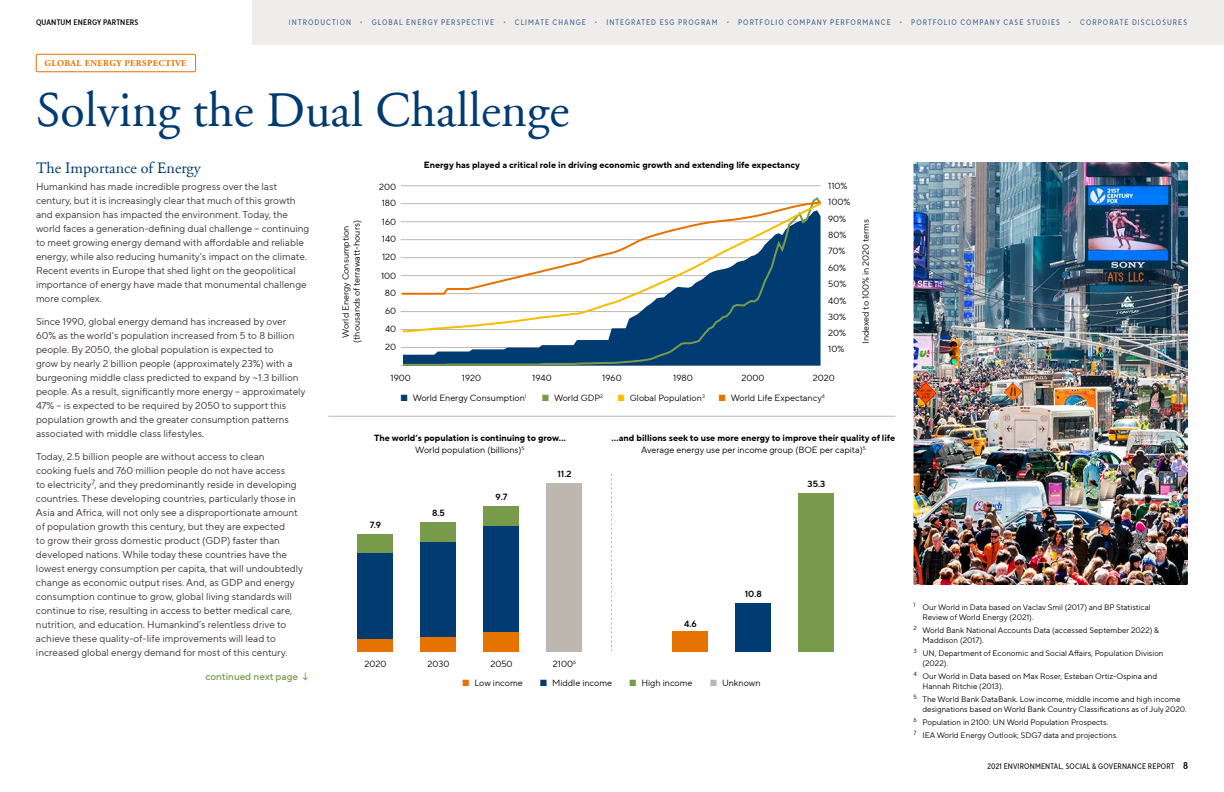
<style>
.page{position:relative;width:1224px;height:792px;background:#fff}
.page>*{position:absolute;margin:0;border:0;box-sizing:border-box;transform-origin:0 0}
.t1{font:50px "Adobe Garamond";color:#003b71}
.t2{font:16px "Adobe Garamond";color:#003b71}
.t3{font:10px/14px "TT Norms Pro";color:#372f2d}
.t4{font:500 10px "TT Norms Pro";color:#779b4b}
.t5{font:9px/15.9px "TT Norms Pro";color:#000}
.t6{font:700 9px/12px "TT Norms Pro";color:#000;text-align:center}
.t7{font:9px "TT Norms Pro Dm Bd";color:#000}
.t8{font:700 9px "Adobe Garamond";letter-spacing:.04em;color:#e67200}
.t9{font:8px/10px "TT Norms Pro";color:#000}
.t10{font:8px "TT Norms Pro Cond";letter-spacing:.135em;color:#3e5e8d}
.t11{font:8px "TT Norms Pro Cond";letter-spacing:.025em;color:#000}
.t12{font:8px "TT Norms Pro Cond Dm Bd";letter-spacing:.025em;color:#000}
.t13{font:5.2px "TT Norms Pro";color:#000}
.s1{color:#779b4b}
.s2{color:#f6bd00}
.s3{color:#003b71}
.s4{color:#e67200}
.s5{font-weight:400}
.s6{color:#bdb7b0}
.s7{font-family:"TT Norms Pro Cond Dm Bd";font-size:10px}
</style>
<div class="page">
<div style="left:252px;top:0;width:972px;height:45px;background:#eeedec"></div>
<div style="left:36px;top:54px;width:160px;height:18px;border:1px solid #e67200"></div>
<div style="left:357px;top:639px;width:36px;height:12px;background:#e67200"></div>
<div style="left:357px;top:553px;width:36px;height:86px;background:#003b71"></div>
<div style="left:357px;top:534px;width:36px;height:19px;background:#779b4b"></div>
<div style="left:420px;top:637px;width:36px;height:14px;background:#e67200"></div>
<div style="left:420px;top:542px;width:36px;height:95px;background:#003b71"></div>
<div style="left:420px;top:522px;width:36px;height:20px;background:#779b4b"></div>
<div style="left:483px;top:631px;width:36px;height:20px;background:#e67200"></div>
<div style="left:483px;top:526px;width:36px;height:105px;background:#003b71"></div>
<div style="left:483px;top:506px;width:36px;height:20px;background:#779b4b"></div>
<div style="left:546px;top:483px;width:36px;height:168px;background:#bdb7b0"></div>
<div style="left:672px;top:631px;width:36px;height:20px;background:#e67200"></div>
<div style="left:735px;top:603px;width:36px;height:48px;background:#003b71"></div>
<div style="left:798px;top:493px;width:36px;height:158px;background:#779b4b"></div>
<svg style="left:611px;top:474px;width:1px;height:177px"></svg>
<hr style="left:401px;top:186px;width:420px;height:1px;background:#bdb7b0">
<svg style="left:401px;top:197px;width:420px;height:169px"></svg>
<svg style="left:401px;top:201px;width:421px;height:133px"></svg>
<hr style="left:328px;top:416px;width:567px;height:1px;background:#bdb7b0">
<img style="left:914px;top:162px;width:274px;height:423px">
<p class="t12" style="left:36px;top:17px;width:104px">QUANTUM ENERGY PARTNERS</p>
<p class="t10" style="left:289px;top:17px;width:900px">INTRODUCTION • GLOBAL ENERGY PERSPECTIVE • CLIMATE CHANGE • INTEGRATED ESG PROGRAM • PORTFOLIO COMPANY PERFORMANCE • PORTFOLIO COMPANY CASE STUDIES • CORPORATE DISCLOSURES</p>
<p class="t8" style="left:44px;top:58px;width:144px">GLOBAL ENERGY PERSPECTIVE</p>
<h1 class="t1" style="left:36px;top:83px;width:535px">Solving the Dual Challenge</h1>
<h2 class="t2" style="left:36px;top:160px;width:166px">The Importance of Energy</h2>
<p class="t3" style="left:36px;top:180px;width:275px">Humankind has made incredible progress over the last century, but it is increasingly clear that much of this growth and expansion has impacted the environment. Today, the world faces a generation-defining dual challenge – continuing to meet growing energy demand with affordable and reliable energy, while also reducing humanity’s impact on the climate.<br>Recent events in Europe that shed light on the geopolitical importance of energy have made that monumental challenge more complex.</p>
<p class="t3" style="left:36px;top:315px;width:271px">Since 1990, global energy demand has increased by over 60% as the world’s population increased from 5 to 8 billion people. By 2050, the global population is expected to<br>grow by nearly 2 billion people (approximately 23%) with a burgeoning middle class predicted to expand by ~1.3 billion people. As a result, significantly more energy – approximately 47% – is expected to be required by 2050 to support this population growth and the greater consumption patterns associated with middle class lifestyles.</p>
<p class="t3" style="left:36px;top:450px;width:269px">Today, 2.5 billion people are without access to clean<br>cooking fuels and 760 million people do not have access<br>to electricity<sup>7</sup>, and they predominantly reside in developing countries. These developing countries, particularly those in Asia and Africa, will not only see a disproportionate amount of population growth this century, but they are expected<br>to grow their gross domestic product (GDP) faster than developed nations. While today these countries have the lowest energy consumption per capita, that will undoubtedly change as economic output rises. And, as GDP and energy consumption continue to grow, global living standards will continue to rise, resulting in access to better medical care, nutrition, and education. Humankind’s relentless drive to achieve these quality-of-life improvements will lead to increased global energy demand for most of this century.</p>
<p class="t4" style="left:205px;top:669px;width:107px">continued next page ↓</p>
<p class="t5" style="left:379px;top:179px;width:19px">200</p>
<p class="t5" style="left:382px;top:195px;width:16px">180</p>
<p class="t6" style="left:424px;top:159px;width:377px">Energy has played a critical role in driving economic growth and extending life expectancy</p>
<p class="t5" style="left:828px;top:178px;width:24px">110%<br>100%</p>
<p class="t5" style="left:828px;top:211px;width:20px">90%</p>
<p class="t5" style="left:382px;top:213px;width:16px">160</p>
<p class="t5" style="left:340px;top:343px;width:124px;line-height:11px;text-align:center;rotate:-90deg">World Energy Consumption (thousands of terrawatt-hours)</p>
<p class="t5" style="left:858px;top:344px;width:126px;rotate:-90deg">Indexed to 100% in 2020 terms</p>
<p class="t5" style="left:828px;top:227px;width:20px">80%</p>
<p class="t5" style="left:382px;top:231px;width:16px">140</p>
<p class="t5" style="left:828px;top:243px;width:19px">70%</p>
<p class="t5" style="left:382px;top:249px;width:16px">120</p>
<p class="t5" style="left:828px;top:260px;width:20px">60%</p>
<p class="t5" style="left:381px;top:268px;width:17px">100</p>
<p class="t5" style="left:828px;top:275px;width:20px">50%</p>
<p class="t5" style="left:385px;top:285px;width:13px">80</p>
<p class="t5" style="left:828px;top:292px;width:20px">40%</p>
<p class="t5" style="left:385px;top:303px;width:13px">60</p>
<p class="t5" style="left:828px;top:308px;width:19px">30%</p>
<p class="t5" style="left:385px;top:321px;width:13px">40</p>
<p class="t5" style="left:828px;top:325px;width:19px">20%</p>
<p class="t5" style="left:385px;top:339px;width:12px">20</p>
<p class="t5" style="left:828px;top:341px;width:18px">10%</p>
<p class="t5" style="left:813px;top:370px;width:23px">2020</p>
<p class="t5" style="left:391px;top:370px;width:22px">1900</p>
<p class="t5" style="left:462px;top:370px;width:21px">1920</p>
<p class="t5" style="left:532px;top:370px;width:21px">1940</p>
<p class="t5" style="left:602px;top:370px;width:21px">1960</p>
<p class="t5" style="left:673px;top:370px;width:21px">1980</p>
<p class="t5" style="left:742px;top:370px;width:25px">2000</p>
<p class="t5" style="left:542px;top:389px;width:63px"><span class="s1">■</span> World GDP<sup>2</sup></p>
<p class="t5" style="left:618px;top:389px;width:89px"><span class="s2">■</span> Global Population<sup>3</sup></p>
<p class="t13" style="left:822px;top:392px;width:5px">4</p>
<p class="t5" style="left:401px;top:389px;width:127px"><span class="s3">■</span> World Energy Consumption<sup>1</sup></p>
<p class="t5" style="left:719px;top:389px;width:105px"><span class="s4">■</span> World Life Expectancy</p>
<p class="t6" style="left:374px;top:432px;width:193px">The world’s population is continuing to grow…<br><span class="s5">World population (billions)</span><sup>5</sup></p>
<p class="t7" style="left:370px;top:518px;width:13px">7.9</p>
<p class="t7" style="left:432px;top:507px;width:14px">8.5</p>
<p class="t7" style="left:496px;top:490px;width:14px">9.7</p>
<p class="t7" style="left:557px;top:468px;width:16px">11.2</p>
<p class="t5" style="left:365px;top:655px;width:23px">2020</p>
<p class="t5" style="left:428px;top:655px;width:23px">2030</p>
<p class="t5" style="left:490px;top:655px;width:24px">2050</p>
<p class="t5" style="left:553px;top:655px;width:25px">2100<sup>6</sup></p>
<p class="t6" style="left:612px;top:432px;width:285px">…and billions seek to use more energy to improve their quality of life<br><span class="s5">Average energy use per income group (BOE per capita)</span><sup>5</sup></p>
<p class="t7" style="left:684px;top:617px;width:14px">4.6</p>
<p class="t7" style="left:745px;top:587px;width:19px">10.8</p>
<p class="t7" style="left:808px;top:477px;width:19px">35.3</p>
<p class="t5" style="left:462px;top:675px;width:62px"><span class="s4">■</span> Low income</p>
<p class="t5" style="left:540px;top:675px;width:74px"><span class="s3">■</span> Middle income</p>
<p class="t5" style="left:629px;top:675px;width:65px"><span class="s1">■</span> High income</p>
<p class="t5" style="left:710px;top:675px;width:52px"><span class="s6">■</span> Unknown</p>
<p class="t9" style="left:923px;top:602px;width:230px;text-indent:-9px"><sup>1</sup> Our World in Data based on Vaclav Smil (2017) and BP Statistical<br>Review of World Energy (2021).</p>
<p class="t9" style="left:923px;top:625px;width:238px;text-indent:-9px"><sup>2</sup> World Bank National Accounts Data (accessed September 2022) &amp;<br>Maddison (2017).</p>
<p class="t9" style="left:922px;top:648px;width:243px;text-indent:-9px"><sup>3</sup> UN, Department of Economic and Social Affairs, Population Division (2022).</p>
<p class="t9" style="left:923px;top:671px;width:236px;text-indent:-9px"><sup>4</sup> Our World in Data based on Max Roser, Esteban Ortiz-Ospina and<br>Hannah Ritchie (2013).</p>
<p class="t9" style="left:923px;top:694px;width:266px;text-indent:-9px"><sup>5</sup> The World Bank DataBank. Low income, middle income and high income designations based on World Bank Country Classifications as of July 2020.</p>
<p class="t9" style="left:914px;top:716px;width:206px;line-height:13px"><sup>6</sup> Population in 2100: UN World Population Prospects.<br><sup>7</sup> IEA World Energy Outlook; SDG7 data and projections.</p>
<p class="t11" style="left:987px;top:760px;width:202px">2021 ENVIRONMENTAL, SOCIAL &amp; GOVERNANCE REPORT <span class="s7">8</span></p>
</div>
